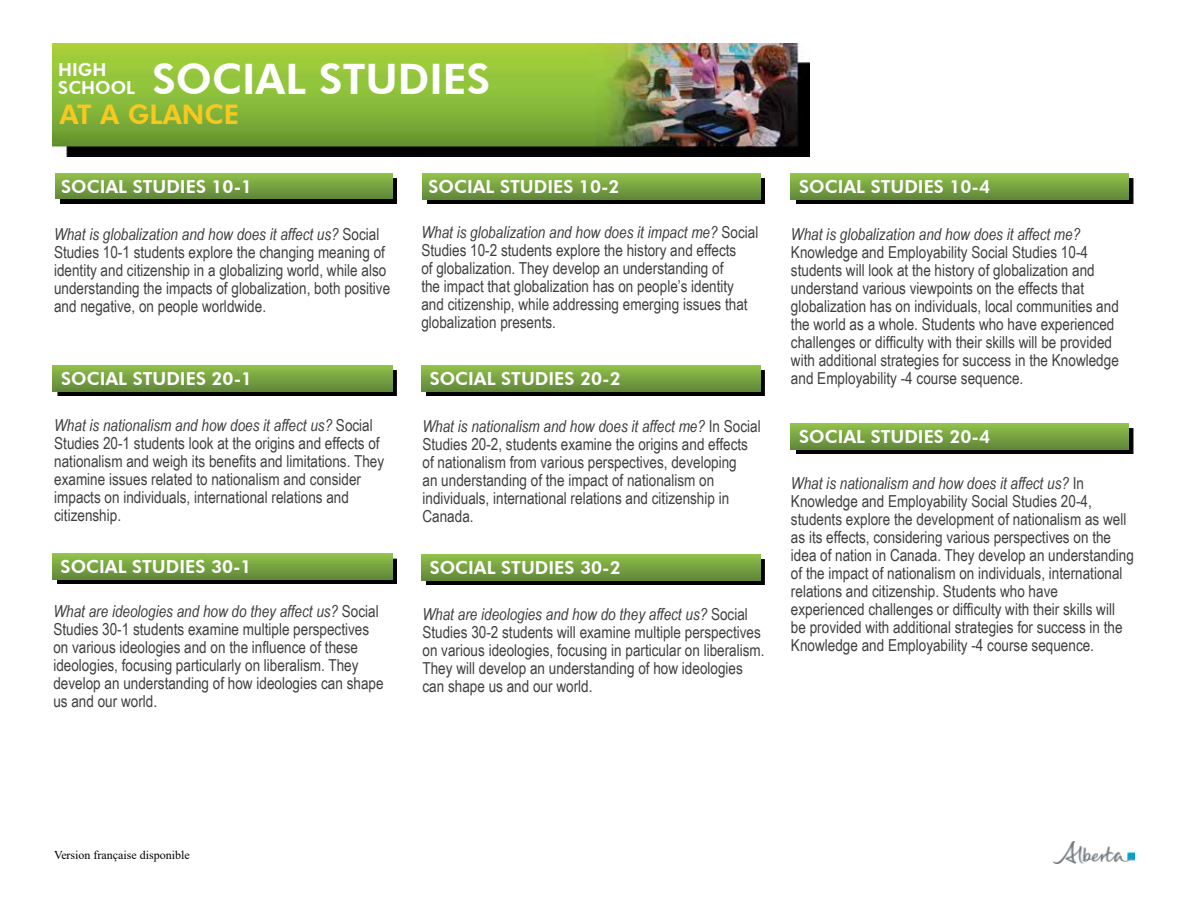
<style>
.page{position:relative;width:1188px;height:918px;background:#fff}
.page>*{position:absolute;margin:0;border:0;box-sizing:border-box;transform-origin:0 0}
.t1{font:800 42px "Futura BT";color:#fff}
.t2{font:800 27px "Futura BT";color:#f7c920}
.t3{font:800 18px/18px "Futura BT";color:#fff}
.t4{font:16.5px/18px "Arial Narrow";color:#404042}
.t5{font:italic 16.5px "Arial Narrow";color:#404042}
.t6{font:12px "Times New Roman";color:#000}
.s1{font-style:italic}
</style>
<div class="page">
<div style="left:60px;top:178px;width:337px;height:26px;background:#000"></div>
<img style="left:55px;top:173px;width:337px;height:26px">
<div style="left:427px;top:178px;width:338px;height:26px;background:linear-gradient(to right,#000,#000)"></div>
<img style="left:423px;top:174px;width:337px;height:25px">
<div style="left:58px;top:370px;width:339px;height:26px;background:linear-gradient(to right,#000,#020301)"></div>
<img style="left:53px;top:365px;width:339px;height:26px">
<img style="left:52px;top:43px;width:758px;height:114px">
<div style="left:426px;top:370px;width:339px;height:26px;background:linear-gradient(to right,#000,#020301)"></div>
<img style="left:422px;top:366px;width:338px;height:25px">
<div style="left:57px;top:559px;width:340px;height:25px;background:#000"></div>
<img style="left:53px;top:554px;width:339px;height:26px">
<div style="left:426px;top:559px;width:339px;height:26px;background:linear-gradient(to right,#000,#020301)"></div>
<img style="left:422px;top:554px;width:338px;height:26px">
<div style="left:796px;top:178px;width:337px;height:26px;background:linear-gradient(to right,#000,#020301)"></div>
<img style="left:791px;top:174px;width:337px;height:25px">
<div style="left:796px;top:428px;width:337px;height:26px;background:linear-gradient(to right,#000,#020301)"></div>
<img style="left:791px;top:424px;width:337px;height:25px">
<img style="left:1053px;top:841px;width:81px;height:23px">
<p class="t3" style="left:58px;top:60px;width:78px">HIGH<br>SCHOOL</p>
<h2 class="t2" style="left:59px;top:98px;width:181px">AT A GLANCE</h2>
<h1 class="t1" style="left:152px;top:53px;width:340px">SOCIAL STUDIES</h1>
<p class="t3" style="left:61px;top:177px;width:193px">SOCIAL STUDIES 10-1</p>
<p class="t4" style="left:54px;top:225px;width:338px"><span class="s1">What is globalization and how does it affect us?</span> Social Studies 10-1 students explore the changing meaning of identity and citizenship in a globalizing world, while also understanding the impacts of globalization, both positive and negative, on people worldwide.</p>
<p class="t4" style="left:421px;top:223px;width:338px"><span class="s1">What is globalization and how does it impact me?</span> Social Studies 10-2 students explore the history and effects<br>of globalization. They develop an understanding of<br>the impact that globalization has on people’s identity and citizenship, while addressing emerging issues that globalization presents.</p>
<p class="t3" style="left:429px;top:177px;width:193px">SOCIAL STUDIES 10-2</p>
<p class="t3" style="left:61px;top:370px;width:193px">SOCIAL STUDIES 20-1</p>
<p class="t3" style="left:430px;top:369px;width:193px">SOCIAL STUDIES 20-2</p>
<p class="t4" style="left:54px;top:416px;width:331px"><span class="s1">What is nationalism and how does it affect us?</span> Social Studies 20-1 students look at the origins and effects of nationalism and weigh its benefits and limitations. They examine issues related to nationalism and consider impacts on individuals, international relations and citizenship.</p>
<p class="t4" style="left:422px;top:417px;width:340px"><span class="s1">What is nationalism and how does it affect me?</span> In Social Studies 20-2, students examine the origins and effects of nationalism from various perspectives, developing<br>an understanding of the impact of nationalism on individuals, international relations and citizenship in Canada.</p>
<p class="t3" style="left:61px;top:557px;width:193px">SOCIAL STUDIES 30-1</p>
<p class="t3" style="left:430px;top:559px;width:193px">SOCIAL STUDIES 30-2</p>
<p class="t4" style="left:53px;top:601px;width:332px"><span class="s1">What are ideologies and how do they affect us?</span> Social Studies 30-1 students examine multiple perspectives on various ideologies and on the influence of these ideologies, focusing particularly on liberalism. They develop an understanding of how ideologies can shape us and our world.</p>
<p class="t4" style="left:422px;top:604px;width:344px"><span class="s1">What are ideologies and how do they affect us?</span> Social Studies 30-2 students will examine multiple perspectives on various ideologies, focusing in particular on liberalism.<br>They will develop an understanding of how ideologies can shape us and our world.</p>
<p class="t3" style="left:799px;top:177px;width:193px">SOCIAL STUDIES 10-4</p>
<p class="t5" style="left:791px;top:223px;width:291px">What is globalization and how does it affect me?</p>
<p class="t4" style="left:791px;top:243px;width:329px">Knowledge and Employability Social Studies 10-4 students will look at the history of globalization and understand various viewpoints on the effects that globalization has on individuals, local communities and the world as a whole. Students who have experienced challenges or difficulty with their skills will be provided with additional strategies for success in the Knowledge and Employability -4 course sequence.</p>
<p class="t3" style="left:799px;top:427px;width:193px">SOCIAL STUDIES 20-4</p>
<p class="t4" style="left:791px;top:473px;width:344px"><span class="s1">What is nationalism and how does it affect us?</span> In Knowledge and Employability Social Studies 20-4, students explore the development of nationalism as well as its effects, considering various perspectives on the idea of nation in Canada. They develop an understanding of the impact of nationalism on individuals, international relations and citizenship. Students who have experienced challenges or difficulty with their skills will be provided with additional strategies for success in the Knowledge and Employability -4 course sequence.</p>
<p class="t6" style="left:54px;top:846px;width:137px">Version française disponible</p>
</div>
